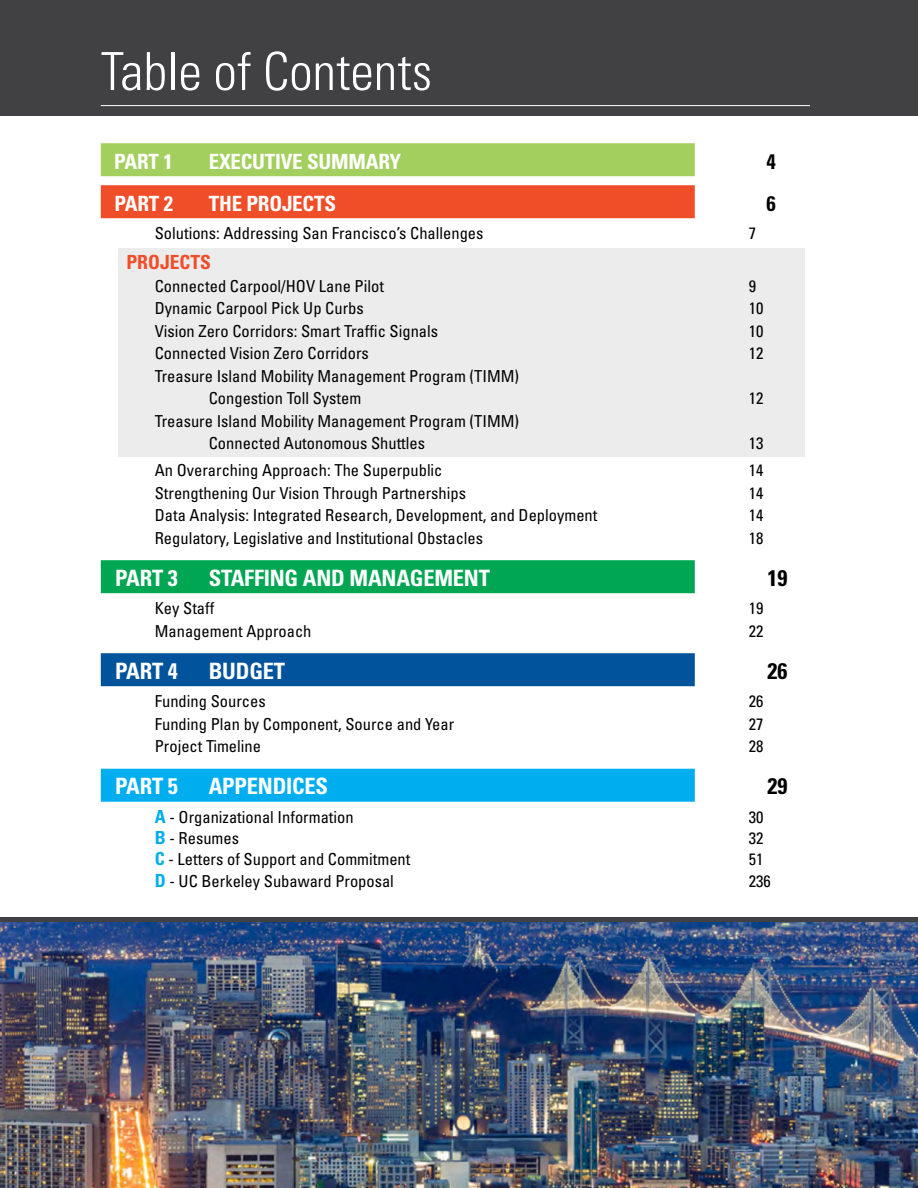
<style>
.page{position:relative;width:918px;height:1188px;background:#fff}
.page>*{position:absolute;margin:0;border:0;box-sizing:border-box;transform-origin:0 0}
.t1{font:300 condensed 52.5px "Univers";color:#fff}
.t2{font:700 condensed 22.5px "Univers";letter-spacing:-.01em;color:#fff}
.t3{font:700 condensed 22.5px "Univers";color:#000}
.t4{font:700 condensed 21px "Univers";letter-spacing:-.01em;color:#fff}
.t5{font:700 condensed 21px "Univers";color:#000}
.t6{font:700 condensed 19.5px "Univers";color:#f04e29}
.t7{font:condensed 16.5px/22.5px "Univers";color:#000}
.s1{font-weight:700;font-size:18px;color:#00aeef}
</style>
<div class="page">
<img style="left:0;top:922px;width:918px;height:266px">
<div style="left:118px;top:249px;width:687px;height:208px;background:#ececed"></div>
<div style="left:101px;top:143px;width:594px;height:33px;background:#a3cf5e"></div>
<div style="left:101px;top:185px;width:594px;height:33px;background:#f04e29"></div>
<div style="left:101px;top:560px;width:594px;height:33px;background:#00a651"></div>
<div style="left:101px;top:653px;width:594px;height:33px;background:#01549c"></div>
<div style="left:101px;top:769px;width:594px;height:33px;background:#00aeef"></div>
<div style="left:0;top:0;width:918px;height:115px;background:#414042"></div>
<hr style="left:101px;top:105px;width:709px;height:1px;background:#fff">
<hr style="left:0;top:918px;width:918px;height:4px;background:#414042">
<h1 class="t1" style="left:101px;top:40px;width:333px">Table of Contents</h1>
<p class="t4" style="left:114px;top:148px;width:60px">PART 1</p>
<p class="t4" style="left:209px;top:148px;width:194px">EXECUTIVE SUMMARY</p>
<p class="t5" style="left:767px;top:148px;width:11px">4</p>
<p class="t4" style="left:114px;top:190px;width:60px">PART 2</p>
<p class="t4" style="left:209px;top:190px;width:129px">THE PROJECTS</p>
<p class="t5" style="left:767px;top:190px;width:11px">6</p>
<p class="t7" style="left:155px;top:222px;width:330px">Solutions: Addressing San Francisco’s Challenges</p>
<p class="t7" style="left:749px;top:222px;width:9px">7</p>
<p class="t6" style="left:126px;top:250px;width:86px">PROJECTS</p>
<p class="t7" style="left:155px;top:274px;width:231px">Connected Carpool/HOV Lane Pilot</p>
<p class="t7" style="left:749px;top:274px;width:9px">9</p>
<p class="t7" style="left:155px;top:297px;width:210px">Dynamic Carpool Pick Up Curbs</p>
<p class="t7" style="left:749px;top:297px;width:16px">10</p>
<p class="t7" style="left:155px;top:319px;width:285px">Vision Zero Corridors: Smart Traffic Signals</p>
<p class="t7" style="left:749px;top:319px;width:16px">10</p>
<p class="t7" style="left:155px;top:342px;width:216px">Connected Vision Zero Corridors</p>
<p class="t7" style="left:749px;top:342px;width:16px">12</p>
<p class="t7" style="left:209px;top:364px;width:312px;text-indent:-54px">Treasure Island Mobility Management Program (TIMM)<br>Congestion Toll System</p>
<p class="t7" style="left:749px;top:387px;width:16px">12</p>
<p class="t7" style="left:209px;top:409px;width:312px;text-indent:-54px">Treasure Island Mobility Management Program (TIMM)<br>Connected Autonomous Shuttles</p>
<p class="t7" style="left:749px;top:432px;width:16px">13</p>
<p class="t7" style="left:155px;top:459px;width:289px">An Overarching Approach: The Superpublic</p>
<p class="t7" style="left:749px;top:459px;width:16px">14</p>
<p class="t7" style="left:155px;top:481px;width:313px">Strengthening Our Vision Through Partnerships</p>
<p class="t7" style="left:749px;top:481px;width:16px">14</p>
<p class="t7" style="left:155px;top:504px;width:444px">Data Analysis: Integrated Research, Development, and Deployment</p>
<p class="t7" style="left:749px;top:504px;width:16px">14</p>
<p class="t7" style="left:155px;top:526px;width:330px">Regulatory, Legislative and Institutional Obstacles</p>
<p class="t7" style="left:749px;top:526px;width:16px">18</p>
<h2 class="t2" style="left:115px;top:564px;width:64px">PART 3</h2>
<h2 class="t2" style="left:209px;top:564px;width:283px">STAFFING AND MANAGEMENT</h2>
<h2 class="t3" style="left:768px;top:564px;width:21px">19</h2>
<p class="t7" style="left:155px;top:597px;width:61px">Key Staff</p>
<p class="t7" style="left:749px;top:597px;width:16px">19</p>
<p class="t7" style="left:155px;top:619px;width:158px">Management Approach</p>
<p class="t7" style="left:749px;top:619px;width:16px">22</p>
<h2 class="t2" style="left:115px;top:657px;width:64px">PART 4</h2>
<h2 class="t2" style="left:209px;top:657px;width:78px">BUDGET</h2>
<h2 class="t3" style="left:768px;top:657px;width:21px">26</h2>
<p class="t7" style="left:155px;top:690px;width:112px">Funding Sources</p>
<p class="t7" style="left:749px;top:690px;width:16px">26</p>
<p class="t7" style="left:155px;top:712px;width:301px">Funding Plan by Component, Source and Year</p>
<p class="t7" style="left:749px;top:712px;width:16px">27</p>
<p class="t7" style="left:155px;top:735px;width:108px">Project Timeline</p>
<p class="t7" style="left:749px;top:735px;width:16px">28</p>
<h2 class="t2" style="left:115px;top:772px;width:64px">PART 5</h2>
<h2 class="t2" style="left:209px;top:772px;width:121px">APPENDICES</h2>
<h2 class="t3" style="left:768px;top:772px;width:21px">29</h2>
<p class="t7" style="left:155px;top:805px;width:200px"><span class="s1">A</span> - Organizational Information</p>
<p class="t7" style="left:749px;top:805px;width:16px">30</p>
<p class="t7" style="left:155px;top:826px;width:86px"><span class="s1">B</span> - Resumes</p>
<p class="t7" style="left:749px;top:826px;width:16px">32</p>
<p class="t7" style="left:155px;top:847px;width:257px"><span class="s1">C</span> - Letters of Support and Commitment</p>
<p class="t7" style="left:749px;top:847px;width:16px">51</p>
<p class="t7" style="left:155px;top:870px;width:241px"><span class="s1">D</span> - UC Berkeley Subaward Proposal</p>
<p class="t7" style="left:749px;top:870px;width:23px">236</p>
</div>
